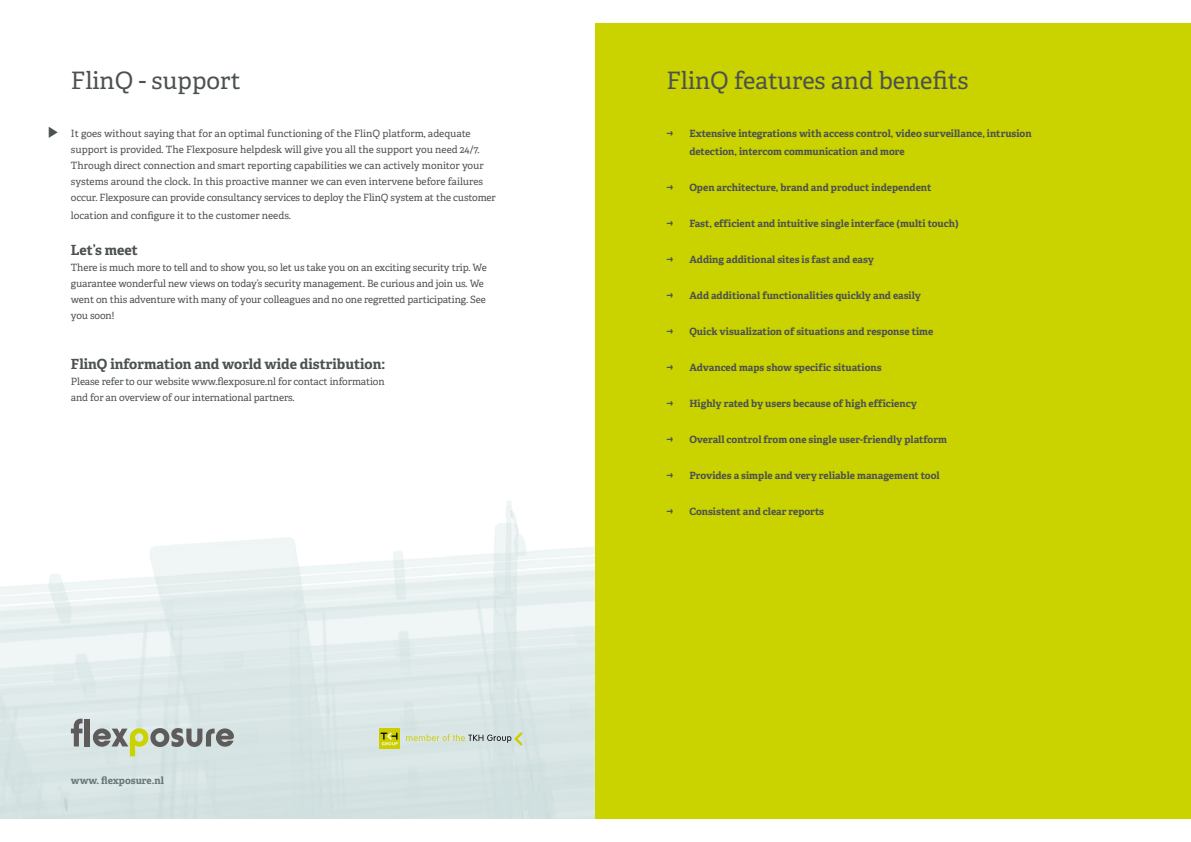
<style>
.page{position:relative;width:1191px;height:842px;background:#fff}
.page>*{position:absolute;margin:0;border:0;box-sizing:border-box;transform-origin:0 0}
.t1{font:48px "Adelle";color:#4c5250}
.t2{font:24px "Adelle";color:#4c5250}
.t3{font:700 14px "Adelle";color:#4c5250}
.t4{font:10px/16px "Adelle";letter-spacing:-.01em;color:#4c5250}
.t5{font:700 10px/18px "Adelle";color:#4c5250}
.t6{font:700 10px "Adelle";color:#7b8280}
</style>
<div class="page">
<img style="left:0;top:501px;width:595px;height:318px">
<svg style="left:71px;top:719px;width:11px;height:27px"></svg>
<div style="left:85px;top:719px;width:5px;height:27px;background:#5f5b5b"></div>
<svg style="left:93px;top:728px;width:141px;height:28px;background:#afb5a6"></svg>
<svg style="left:406px;top:732px;width:116px;height:13px;background:#cad6c2"></svg>
<svg style="left:379px;top:729px;width:20px;height:20px"></svg>
<div style="left:595px;top:0;width:596px;height:842px;background:#cad300"></div>
<div style="left:0;top:0;width:1191px;height:23px;background:#fff"></div>
<div style="left:0;top:819px;width:1191px;height:23px;background:#fff"></div>
<h1 class="t1" style="left:62px;top:169px;width:22px;rotate:-180deg">•</h1>
<h2 class="t2" style="left:71px;top:63px;width:171px">FlinQ - support</h2>
<p class="t4" style="left:71px;top:125px;width:426px">It goes without saying that for an optimal functioning of the FlinQ platform, adequate support is provided. The Flexposure helpdesk will give you all the support you need 24/7.<br>Through direct connection and smart reporting capabilities we can actively monitor your systems around the clock. In this proactive manner we can even intervene before failures occur. Flexposure can provide consultancy services to deploy the FlinQ system at the customer</p>
<p class="t4" style="left:71px;top:207px;width:222px">location and configure it to the customer needs.</p>
<h3 class="t3" style="left:71px;top:239px;width:69px">Let’s meet</h3>
<p class="t4" style="left:71px;top:259px;width:417px">There is much more to tell and to show you, so let us take you on an exciting security trip. We guarantee wonderful new views on today’s security management. Be curious and join us. We went on this adventure with many of your colleagues and no one regretted participating. See you soon!</p>
<h3 class="t3" style="left:71px;top:353px;width:316px">FlinQ information and world wide distribution:</h3>
<p class="t4" style="left:71px;top:373px;width:315px">Please refer to our website www.flexposure.nl for contact information and for an overview of our international partners.</p>
<p class="t6" style="left:71px;top:773px;width:94px">www. flexposure.nl</p>
<h2 class="t2" style="left:666px;top:63px;width:303px">FlinQ features and benefits</h2>
<p class="t5" style="left:666px;top:124px;width:8px">i</p>
<p class="t5" style="left:689px;top:124px;width:344px">Extensive integrations with access control, video surveillance, intrusion detection, intercom communication and more</p>
<p class="t5" style="left:666px;top:178px;width:8px">i</p>
<p class="t5" style="left:689px;top:178px;width:243px">Open architecture, brand and product independent</p>
<p class="t5" style="left:666px;top:214px;width:8px">i</p>
<p class="t5" style="left:689px;top:214px;width:271px">Fast, efficient and intuitive single interface (multi touch)</p>
<p class="t5" style="left:666px;top:250px;width:8px">i</p>
<p class="t5" style="left:689px;top:250px;width:186px">Adding additional sites is fast and easy</p>
<p class="t5" style="left:666px;top:286px;width:8px">i</p>
<p class="t5" style="left:689px;top:286px;width:233px">Add additional functionalities quickly and easily</p>
<p class="t5" style="left:666px;top:322px;width:8px">i</p>
<p class="t5" style="left:689px;top:322px;width:245px">Quick visualization of situations and response time</p>
<p class="t5" style="left:666px;top:358px;width:8px">i</p>
<p class="t5" style="left:689px;top:358px;width:194px">Advanced maps show specific situations</p>
<p class="t5" style="left:666px;top:394px;width:8px">i</p>
<p class="t5" style="left:689px;top:394px;width:229px">Highly rated by users because of high efficiency</p>
<p class="t5" style="left:666px;top:430px;width:8px">i</p>
<p class="t5" style="left:689px;top:430px;width:259px">Overall control from one single user-friendly platform</p>
<p class="t5" style="left:666px;top:466px;width:8px">i</p>
<p class="t5" style="left:689px;top:466px;width:252px">Provides a simple and very reliable management tool</p>
<p class="t5" style="left:666px;top:502px;width:8px">i</p>
<p class="t5" style="left:689px;top:502px;width:136px">Consistent and clear reports</p>
</div>
